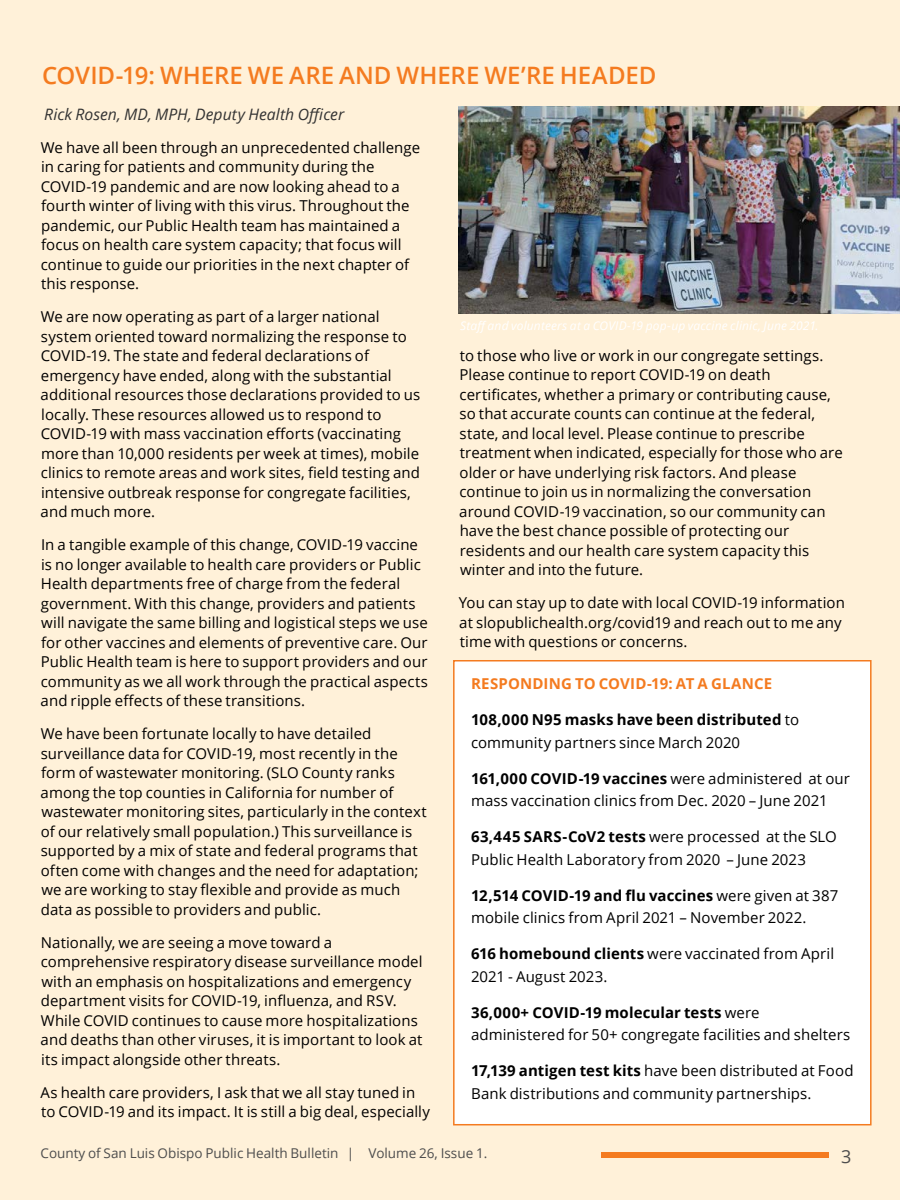
<style>
.page{position:relative;width:900px;height:1200px;background:#fff}
.page>*{position:absolute;margin:0;border:0;box-sizing:border-box;transform-origin:0 0}
.t1{font:600 24px "Open Sans";letter-spacing:.005em;color:#f47b20}
.t2{font:18px "Open Sans";color:#4d4d4d}
.t3{font:italic 15.75px "Open Sans";letter-spacing:.005em;color:#333}
.t4{font:15px/19.5px "Open Sans";letter-spacing:.005em;color:#000}
.t5{font:700 15px/22.5px "Open Sans";letter-spacing:.01em;color:#000}
.t6{font:700 15px "Open Sans";letter-spacing:.005em;color:#f47b20}
.t7{font:13.5px "Open Sans";color:#4d4d4d}
.t8{font:italic 12px "Open Sans";letter-spacing:.015em;color:#fff}
.s1{font-weight:400}
.s2{font-weight:700}
</style>
<div class="page">
<div style="left:1px;top:0;width:899px;height:1200px;background:#fff1d9"></div>
<div style="left:602px;top:1152px;width:227px;height:6px;background:#f47b20"></div>
<img style="left:458px;top:106px;width:442px;height:207px">
<div style="left:453px;top:660px;width:419px;height:465px;background:#fff;border:2px solid #f47b20"></div>
<h1 class="t1" style="left:42px;top:59px;width:616px">COVID-19: WHERE WE ARE AND WHERE WE’RE HEADED</h1>
<p class="t3" style="left:44px;top:104px;width:302px">Rick Rosen, MD, MPH, Deputy Health Officer</p>
<p class="t4" style="left:41px;top:137px;width:381px">We have all been through an unprecedented challenge in caring for patients and community during the COVID-19 pandemic and are now looking ahead to a fourth winter of living with this virus. Throughout the pandemic, our Public Health team has maintained a focus on health care system capacity; that focus will continue to guide our priorities in the next chapter of this response.</p>
<p class="t4" style="left:41px;top:307px;width:381px">We are now operating as part of a larger national system oriented toward normalizing the response to COVID-19. The state and federal declarations of emergency have ended, along with the substantial additional resources those declarations provided to us locally. These resources allowed us to respond to COVID-19 with mass vaccination efforts (vaccinating more than 10,000 residents per week at times), mobile clinics to remote areas and work sites, field testing and intensive outbreak response for congregate facilities, and much more.</p>
<p class="t4" style="left:41px;top:535px;width:389px">In a tangible example of this change, COVID-19 vaccine is no longer available to health care providers or Public Health departments free of charge from the federal government. With this change, providers and patients will navigate the same billing and logistical steps we use for other vaccines and elements of preventive care. Our Public Health team is here to support providers and our community as we all work through the practical aspects and ripple effects of these transitions.</p>
<p class="t4" style="left:41px;top:724px;width:388px">We have been fortunate locally to have detailed surveillance data for COVID-19, most recently in the form of wastewater monitoring. (SLO County ranks among the top counties in California for number of wastewater monitoring sites, particularly in the context of our relatively small population.) This surveillance is supported by a mix of state and federal programs that often come with changes and the need for adaptation; we are working to stay flexible and provide as much data as possible to providers and public.</p>
<p class="t4" style="left:41px;top:932px;width:384px">Nationally, we are seeing a move toward a comprehensive respiratory disease surveillance model with an emphasis on hospitalizations and emergency department visits for COVID-19, influenza, and RSV.<br>While COVID continues to cause more hospitalizations and deaths than other viruses, it is important to look at its impact alongside other threats.</p>
<p class="t4" style="left:40px;top:1082px;width:391px">As health care providers, I ask that we all stay tuned in to COVID-19 and its impact. It is still a big deal, especially</p>
<p class="t8" style="left:460px;top:317px;width:360px">Staff and volunteers at a COVID-19 pop-up vaccine clinic, June 2021.</p>
<p class="t4" style="left:459px;top:345px;width:385px">to those who live or work in our congregate settings.<br>Please continue to report COVID-19 on death certificates, whether a primary or contributing cause, so that accurate counts can continue at the federal, state, and local level. Please continue to prescribe treatment when indicated, especially for those who are older or have underlying risk factors. And please continue to join us in normalizing the conversation around COVID-19 vaccination, so our community can have the best chance possible of protecting our residents and our health care system capacity this winter and into the future.</p>
<p class="t4" style="left:459px;top:593px;width:388px">You can stay up to date with local COVID-19 information at slopublichealth.org/covid19 and reach out to me any time with questions or concerns.</p>
<p class="t6" style="left:471px;top:673px;width:303px">RESPONDING TO COVID-19: AT A GLANCE</p>
<p class="t5" style="left:471px;top:708px;width:330px">108,000 N95 masks have been distributed <span class="s1">to community partners since March 2020</span></p>
<p class="t4" style="left:471px;top:767px;width:380px;line-height:22.5px"><span class="s2">161,000 COVID-19 vaccines</span> were administered at our mass vaccination clinics from Dec. 2020 – June 2021</p>
<p class="t4" style="left:471px;top:825px;width:367px;line-height:22.5px"><span class="s2">63,445 SARS-CoV2 tests</span> were processed at the SLO<br>Public Health Laboratory from 2020 – June 2023</p>
<p class="t4" style="left:471px;top:884px;width:369px;line-height:22.5px"><span class="s2">12,514 COVID-19 and flu vaccines</span> were given at 387 mobile clinics from April 2021 – November 2022.</p>
<p class="t4" style="left:471px;top:942px;width:365px;line-height:22.5px"><span class="s2">616 homebound clients</span> were vaccinated from April<br>2021 - August 2023.</p>
<p class="t4" style="left:471px;top:1001px;width:381px;line-height:22.5px"><span class="s2">36,000+ COVID-19 molecular tests</span> were administered for 50+ congregate facilities and shelters</p>
<p class="t4" style="left:471px;top:1059px;width:384px;line-height:22.5px"><span class="s2">17,139 antigen test kits</span> have been distributed at Food<br>Bank distributions and community partnerships.</p>
<p class="t7" style="left:40px;top:1144px;width:448px">County of San Luis Obispo Public Health Bulletin | Volume 26, Issue 1.</p>
<p class="t2" style="left:841px;top:1144px;width:12px">3</p>
</div>
